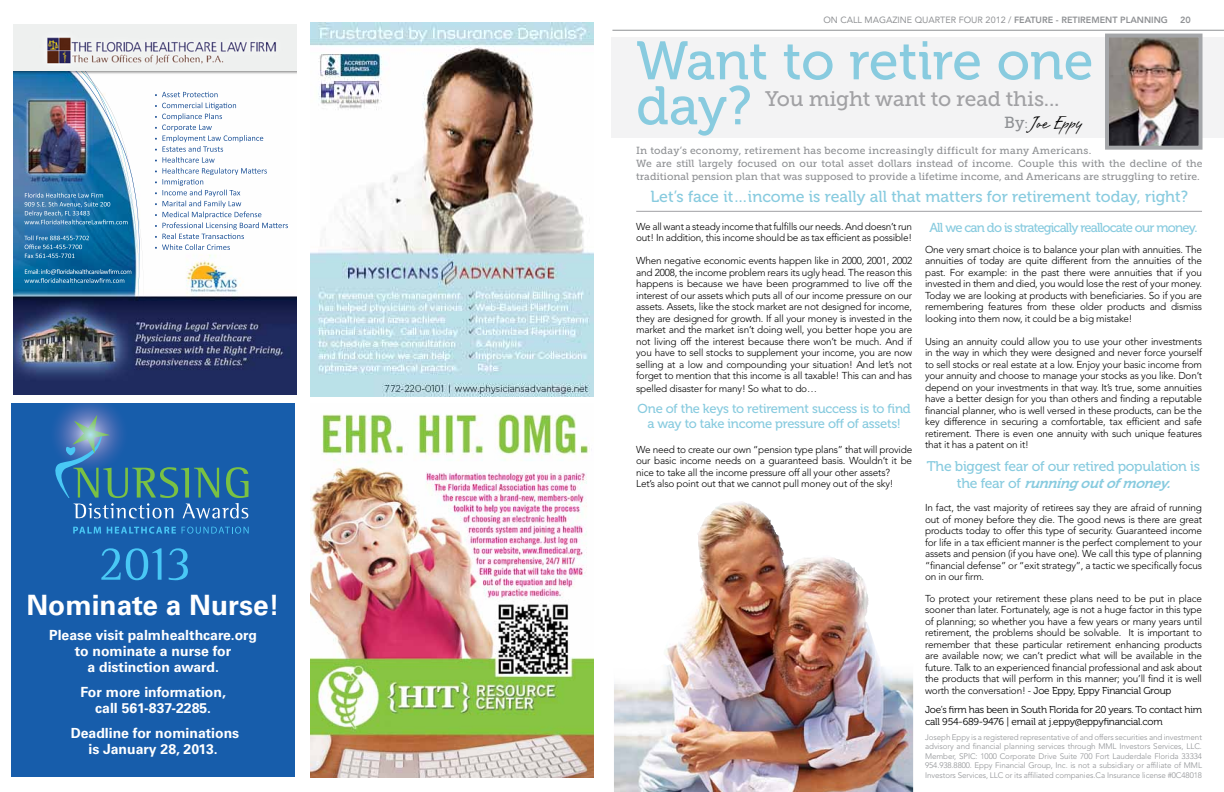
<style>
.page{position:relative;width:1224px;height:792px;background:#fff}
.page>*{position:absolute;margin:0;border:0;box-sizing:border-box;transform-origin:0 0}
.t1{font:54px/45px "Museo 500";letter-spacing:-.005em;color:#88cbdf}
.t2{font:700 28px "Univers";color:#fff}
.t3{font:22px "Brisa";color:#000}
.t4{font:21px "Museo Slab 500";letter-spacing:-.01em;color:#a1a1a4}
.t5{font:16px "Museo 500";color:#88cbdf}
.t6{font:700 14px/16px "Univers";color:#fff;text-align:center}
.t7{font:14px "Museo 500";letter-spacing:-.02em;color:#88cbdf}
.t8{font:italic 14px "Museo 700";color:#88cbdf}
.t9{font:13px/15px "Museo 500";letter-spacing:-.03em;color:#88cbdf;text-align:center}
.t10{font:13px "Museo 500";letter-spacing:-.06em;color:#88cbdf}
.t11{font:10.3px/13px "Museo Slab 500";color:#8f9194}
.t12{font:300 10px/11.5px "Avenir LT Std";letter-spacing:-.02em;color:#000;text-align:justify}
.t13{font:10px/11.5px "Museo 300";letter-spacing:-.02em;color:#000}
.t14{font:9px "Avenir LT Std";color:#8f9194}
.t15{font:800 9px "Avenir LT Std";color:#8f9194}
.t16{font:300 8px/9.6px "Avenir LT Std";letter-spacing:-.01em;color:#8f9194;text-align:justify}
.s1{font-weight:800}
.s2{font-family:"Museo Slab 500";font-size:16px;color:#8f9194}
.s3{font-family:"Museo Slab 500";font-size:12px;color:#8f9194}
.s4{font-family:"Museo 500";font-style:normal}
.s5{font-family:"Avenir LT Std";font-weight:300}
</style>
<div class="page">
<hr style="left:612px;top:30px;width:612px;height:1px;background:#8f9194">
<img style="left:13px;top:70px;width:284px;height:325px">
<img style="left:162px;top:92px;width:47px;height:5px">
<img style="left:162px;top:102px;width:65px;height:6px">
<img style="left:162px;top:113px;width:48px;height:6px">
<img style="left:162px;top:125px;width:40px;height:5px">
<img style="left:178px;top:135px;width:69px;height:6px">
<img style="left:162px;top:146px;width:56px;height:6px">
<img style="left:162px;top:157px;width:43px;height:6px">
<img style="left:162px;top:168px;width:58px;height:6px">
<img style="left:162px;top:179px;width:40px;height:6px">
<img style="left:162px;top:190px;width:68px;height:5px">
<img style="left:177px;top:201px;width:54px;height:5px">
<img style="left:174px;top:211px;width:72px;height:6px">
<img style="left:174px;top:222px;width:85px;height:6px">
<svg style="left:283px;top:224px;width:5px;height:4px"></svg>
<img style="left:162px;top:233px;width:70px;height:6px">
<img style="left:170px;top:244px;width:45px;height:6px">
<img style="left:155px;top:94px;width:2px;height:133px">
<img style="left:56px;top:70px;width:11px;height:242px">
<img style="left:140px;top:70px;width:4px;height:277px">
<img style="left:67px;top:70px;width:73px;height:291px">
<img style="left:28px;top:193px;width:36px;height:5px">
<img style="left:55px;top:202px;width:55px;height:5px">
<img style="left:33px;top:211px;width:56px;height:4px">
<img style="left:72px;top:220px;width:34px;height:4px">
<svg style="left:123px;top:221px;width:5px;height:3px"></svg>
<img style="left:31px;top:235px;width:58px;height:5px">
<img style="left:29px;top:244px;width:53px;height:5px">
<img style="left:39px;top:254px;width:34px;height:4px">
<svg style="left:46px;top:269px;width:13px;height:5px"></svg>
<img style="left:108px;top:269px;width:22px;height:5px">
<img style="left:41px;top:278px;width:61px;height:5px">
<img style="left:13px;top:24px;width:284px;height:46px">
<img style="left:310px;top:23px;width:284px;height:374px">
<img style="left:311px;top:414px;width:283px;height:363px">
<div style="left:612px;top:37px;width:612px;height:101px;background:#f3f3f4"></div>
<img style="left:1110px;top:39px;width:88px;height:106px">
<div style="left:1105px;top:34px;width:98px;height:116px;border:4px solid #a4a6a9"></div>
<img style="left:614px;top:502px;width:299px;height:290px">
<hr style="left:636px;top:211px;width:566px;height:1px;background:#a1a1a4">
<div style="left:11px;top:404px;width:284px;height:373px;background:#175dab"></div>
<svg style="left:55px;top:404px;width:68px;height:32px"></svg>
<svg style="left:73px;top:527px;width:28px;height:7px"></svg>
<svg style="left:107px;top:527px;width:69px;height:7px"></svg>
<svg style="left:182px;top:527px;width:67px;height:7px"></svg>
<svg style="left:55px;top:436px;width:193px;height:83px"></svg>
<img style="left:72px;top:415px;width:38px;height:39px">
<svg style="left:101px;top:548px;width:61px;height:32px"></svg>
<svg style="left:169px;top:548px;width:19px;height:32px"></svg>
<h2 class="t2" style="left:27px;top:588px;width:255px">Nominate a Nurse!</h2>
<h3 class="t6" style="left:49px;top:627px;width:209px">Please visit palmhealthcare.org to nominate a nurse for<br>a distinction award.</h3>
<h3 class="t6" style="left:80px;top:684px;width:147px">For more information, call 561-837-2285.</h3>
<h3 class="t6" style="left:71px;top:725px;width:170px">Deadline for nominations is January 28, 2013.</h3>
<p class="t14" style="left:823px;top:15px;width:251px">ON CALL MAGAZINE QUARTER FOUR 2012 / <span class="s1">FEATURE - RETIREMENT</span></p>
<p class="t15" style="left:1120px;top:15px;width:24px">PLANNING</p>
<p class="t15" style="left:1180px;top:15px;width:12px">20</p>
<h1 class="t1" style="left:636px;top:39px;width:459px">Want to retire one day?</h1>
<h3 class="t4" style="left:765px;top:87px;width:296px">You might want to read this...</h3>
<h3 class="t3" style="left:1004px;top:112px;width:80px"><span class="s2">By</span><span class="s3">:</span> Joe Eppy</h3>
<p class="t11" style="left:636px;top:144px;width:568px">In today’s economy, retirement has become increasingly difficult for many Americans.<br>We are still largely focused on our total asset dollars instead of income. Couple this with the decline of the traditional pension plan that was supposed to provide a lifetime income, and Americans are struggling to retire.</p>
<h3 class="t5" style="left:651px;top:188px;width:539px">Let’s face it…income is really all that matters for retirement today, right?</h3>
<p class="t12" style="left:636px;top:220px;width:278px">We all want a steady income that fulfills our needs. And doesn’t run out! In addition, this income should be as tax efficient as possible!</p>
<p class="t12" style="left:636px;top:255px;width:278px">When negative economic events happen like in 2000, 2001, 2002 and 2008, the income problem rears its ugly head. The reason this happens is because we have been programmed to live off the interest of our assets which puts all of our income pressure on our assets. Assets, like the stock market are not designed for income, they are designed for growth. If all your money is invested in the market and the market isn’t doing well, you better hope you are not living off the interest because there won’t be much. And if you have to sell stocks to supplement your income, you are now selling at a low and compounding your situation! And let’s not forget to mention that this income is all taxable! This can and has</p>
<p class="t12" style="left:636px;top:383px;width:182px">spelled disaster for many! So what to do…</p>
<h3 class="t9" style="left:638px;top:401px;width:275px">One of the keys to retirement success is to find a way to take income pressure off of assets!</h3>
<p class="t12" style="left:636px;top:443px;width:278px;text-align:left">We need to create our own “pension type plans” that will provide our basic income needs on a guaranteed basis. Wouldn’t it be nice to take all the income pressure off all your other assets?<br>Let’s also point out that we cannot pull money out of the sky!</p>
<h3 class="t10" style="left:929px;top:220px;width:270px">All we can do is strategically reallocate our money.</h3>
<p class="t12" style="left:925px;top:244px;width:278px">One very smart choice is to balance your plan with annuities. The annuities of today are quite different from the annuities of the past. For example: in the past there were annuities that if you invested in them and died, you would lose the rest of your money.<br>Today we are looking at products with beneficiaries. So if you are remembering features from these older products and dismiss looking into them now, it could be a big mistake!</p>
<p class="t12" style="left:925px;top:336px;width:278px">Using an annuity could allow you to use your other investments in the way in which they were designed and never force yourself to sell stocks or real estate at a low. Enjoy your basic income from your annuity and choose to manage your stocks as you like. Don’t depend on your investments in that way. It’s true, some annuities have a better design for you than others and finding a reputable financial planner, who is well versed in these products, can be the key difference in securing a comfortable, tax efficient and safe retirement. There is even one annuity with such unique features that it has a patent on it!</p>
<h3 class="t7" style="left:927px;top:459px;width:275px">The biggest fear of our retired population is</h3>
<h3 class="t8" style="left:957px;top:476px;width:220px"><span class="s4">t h e f e a r o f</span> runningoutofmoney.</h3>
<p class="t12" style="left:925px;top:502px;width:278px">In fact, the vast majority of retirees say they are afraid of running out of money before they die. The good news is there are great products today to offer this type of security. Guaranteed income for life in a tax efficient manner is the perfect complement to your assets and pension (if you have one). We call this type of planning “financial defense” or “exit strategy”, a tactic we specifically focus on in our firm.</p>
<p class="t12" style="left:925px;top:593px;width:278px">To protect your retirement these plans need to be put in place sooner than later. Fortunately, age is not a huge factor in this type of planning; so whether you have a few years or many years until retirement, the problems should be solvable. It is important to remember that these particular retirement enhancing products are available now; we can’t predict what will be available in the future. Talk to an experienced financial professional and ask about the products that will perform in this manner; you’ll find it is well</p>
<p class="t13" style="left:925px;top:685px;width:248px"><span class="s5">worth the conversation! -</span> Joe Eppy, Eppy Financial Group</p>
<p class="t13" style="left:925px;top:704px;width:278px">Joe’s firm has been in South Florida for 20 years. To contact him call 954-689-9476 | email at j.eppy@eppyfinancial.com</p>
<p class="t16" style="left:925px;top:732px;width:278px">Joseph Eppy is a registered representative of and offers securities and investment advisory and financial planning services through MML Investors Services, LLC.<br>Member, SPIC: 1000 Corporate Drive Suite 700 Fort Lauderdale Florida 33334<br>954.938.8800. Eppy Financial Group, Inc. is not a subsidiary or affiliate of MML Investors Services, LLC or its affiliated companies.Ca Insurance license #0C48018</p>
</div>
